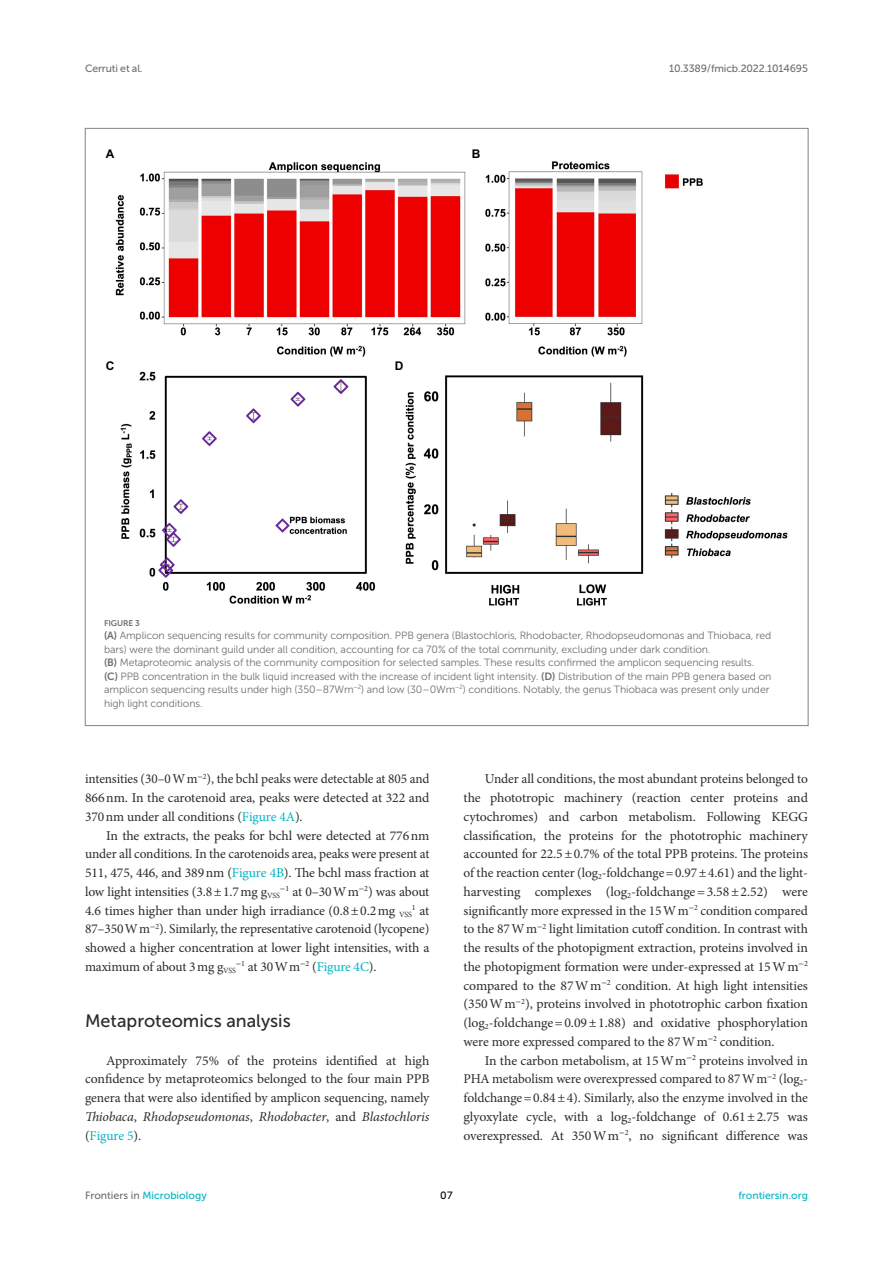
<style>
.page{position:relative;width:893px;height:1263px;background:#fff}
.page>*{position:absolute;margin:0;border:0;box-sizing:border-box;transform-origin:0 0}
.HEAD_2{font:18px "Museo Sans 500";color:#2b2b2a}
.TEXT{font:13.5px/18.8px "Minion Pro";letter-spacing:-.01em;color:#2b2b2a;text-align:justify}
.TEXT_FLUSH{font:13.5px/18.8px "Minion Pro";letter-spacing:-.005em;color:#2b2b2a;text-align:justify}
.t1{font:700 12px "Arial";color:#000}
.FIG_LEG{font:10.5px/13.5px "Museo Sans 300";letter-spacing:-.01em;color:#706f70}
.t2{font:10.5px "Museo Sans 500";letter-spacing:-.015em;color:#706f70}
.t3{font:10.5px "Museo Sans 500";color:#00b4c4}
.t4{font:10.5px "Museo Sans 500";color:#000}
.FIG_HD{font:8.25px "Museo Sans 700";letter-spacing:-.01em;color:#706f70}
.s1{font-family:"Museo Sans 700"}
.s2{color:#00b4c4}
.s3{font-style:italic}
.s4{color:#706f70}
</style>
<div class="page">
<img style="left:115px;top:161px;width:673px;height:445px">
<p class="t2" style="left:85px;top:63px;width:59px">Cerruti et al.</p>
<p class="t2" style="left:669px;top:63px;width:140px">10.3389/fmicb.2022.1014695</p>
<p class="t1" style="left:106px;top:146px;width:10px">A</p>
<p class="t1" style="left:472px;top:146px;width:10px">B</p>
<p class="t1" style="left:106px;top:357px;width:10px">C</p>
<p class="t1" style="left:395px;top:357px;width:10px">D</p>
<p class="FIG_HD" style="left:104px;top:618px;width:37px">FIGURE 3</p>
<p class="FIG_LEG" style="left:104px;top:629px;width:669px"><span class="s1">(A)</span> Amplicon sequencing results for community composition. PPB genera (Blastochloris, Rhodobacter, Rhodopseudomonas and Thiobaca, red bars) were the dominant guild under all condition, accounting for ca 70% of the total community, excluding under dark condition.<br><span class="s1">(B)</span> Metaproteomic analysis of the community composition for selected samples. These results confirmed the amplicon sequencing results.<br><span class="s1">(C)</span> PPB concentration in the bulk liquid increased with the increase of incident light intensity. <span class="s1">(D)</span> Distribution of the main PPB genera based on amplicon sequencing results under high (350–87 W m<sup>−</sup><sup>2</sup>) and low (30–0 W m<sup>−</sup><sup>2</sup>) conditions. Notably, the genus Thiobaca was present only under high light conditions.</p>
<p class="TEXT_FLUSH" style="left:85px;top:770px;width:346px">intensities (30–0Wm<sup>−</sup><sup>2</sup>), the bchl peaks were detectable at 805 and 866nm. In the carotenoid area, peaks were detected at 322 and 370nm under all conditions (<span class="s2">Figure 4A</span>).</p>
<p class="TEXT" style="left:85px;top:826px;width:346px;text-indent:21px">In the extracts, the peaks for bchl were detected at 776nm under all conditions. In the carotenoids area, peaks were present at 511, 475, 446, and 389nm (<span class="s2">Figure 4B</span>). The bchl mass fraction at low light intensities (3.8±1.7mg g<sub>VSS</sub><sup>−</sup><sup>1</sup> at 0–30Wm<sup>−</sup><sup>2</sup>) was about 4.6 times higher than under high irradiance (0.8±0.2mg <sub>VSS</sub><sup>1</sup> at 87–350Wm<sup>−</sup><sup>2</sup>). Similarly, the representative carotenoid (lycopene) showed a higher concentration at lower light intensities, with a maximum of about 3mg g<sub>VSS</sub><sup>−</sup><sup>1</sup> at 30Wm<sup>−</sup><sup>2</sup> (<span class="s2">Figure 4C</span>).</p>
<p class="HEAD_2" style="left:85px;top:1011px;width:207px">Metaproteomics analysis</p>
<p class="TEXT_FLUSH" style="left:85px;top:1051px;width:346px;text-indent:21px">Approximately 75% of the proteins identified at high confidence by metaproteomics belonged to the four main PPB genera that were also identified by amplicon sequencing, namely <span class="s3">Thiobaca</span>, <span class="s3">Rhodopseudomonas</span>, <span class="s3">Rhodobacter</span>, and <span class="s3">Blastochloris </span>(<span class="s2">Figure 5</span>).</p>
<p class="TEXT" style="left:463px;top:770px;width:346px;text-indent:21px">Under all conditions, the most abundant proteins belonged to the phototropic machinery (reaction center proteins and cytochromes) and carbon metabolism. Following KEGG classification, the proteins for the phototrophic machinery accounted for 22.5±0.7% of the total PPB proteins. The proteins of the reaction center (log<sub>2</sub>-foldchange=0.97±4.61) and the light&shy;harvesting complexes (log<sub>2</sub>-foldchange=3.58±2.52) were significantly more expressed in the 15Wm<sup>−</sup><sup>2</sup> condition compared to the 87Wm<sup>−</sup><sup>2</sup> light limitation cutoff condition. In contrast with the results of the photopigment extraction, proteins involved in the photopigment formation were under-expressed at 15Wm<sup>−</sup><sup>2 </sup>compared to the 87Wm<sup>−</sup><sup>2</sup> condition. At high light intensities (350Wm<sup>−</sup><sup>2</sup>), proteins involved in phototrophic carbon fixation (log<sub>2</sub>-foldchange=0.09±1.88) and oxidative phosphorylation were more expressed compared to the 87Wm<sup>−</sup><sup>2</sup> condition.</p>
<p class="TEXT" style="left:463px;top:1051px;width:346px;text-indent:21px">In the carbon metabolism, at 15Wm<sup>−</sup><sup>2</sup> proteins involved in PHA metabolism were overexpressed compared to 87Wm<sup>−</sup><sup>2</sup> (log<sub>2</sub>- foldchange=0.84±4). Similarly, also the enzyme involved in the glyoxylate cycle, with a log<sub>2</sub>-foldchange of 0.61±2.75 was overexpressed. At 350Wm<sup>−</sup><sup>2</sup>, no significant difference was</p>
<p class="t3" style="left:85px;top:1190px;width:123px"><span class="s4">Frontiers in</span> Microbiology</p>
<p class="t4" style="left:440px;top:1190px;width:14px">07</p>
<p class="t3" style="left:738px;top:1190px;width:71px">frontiersin.org</p>
</div>
